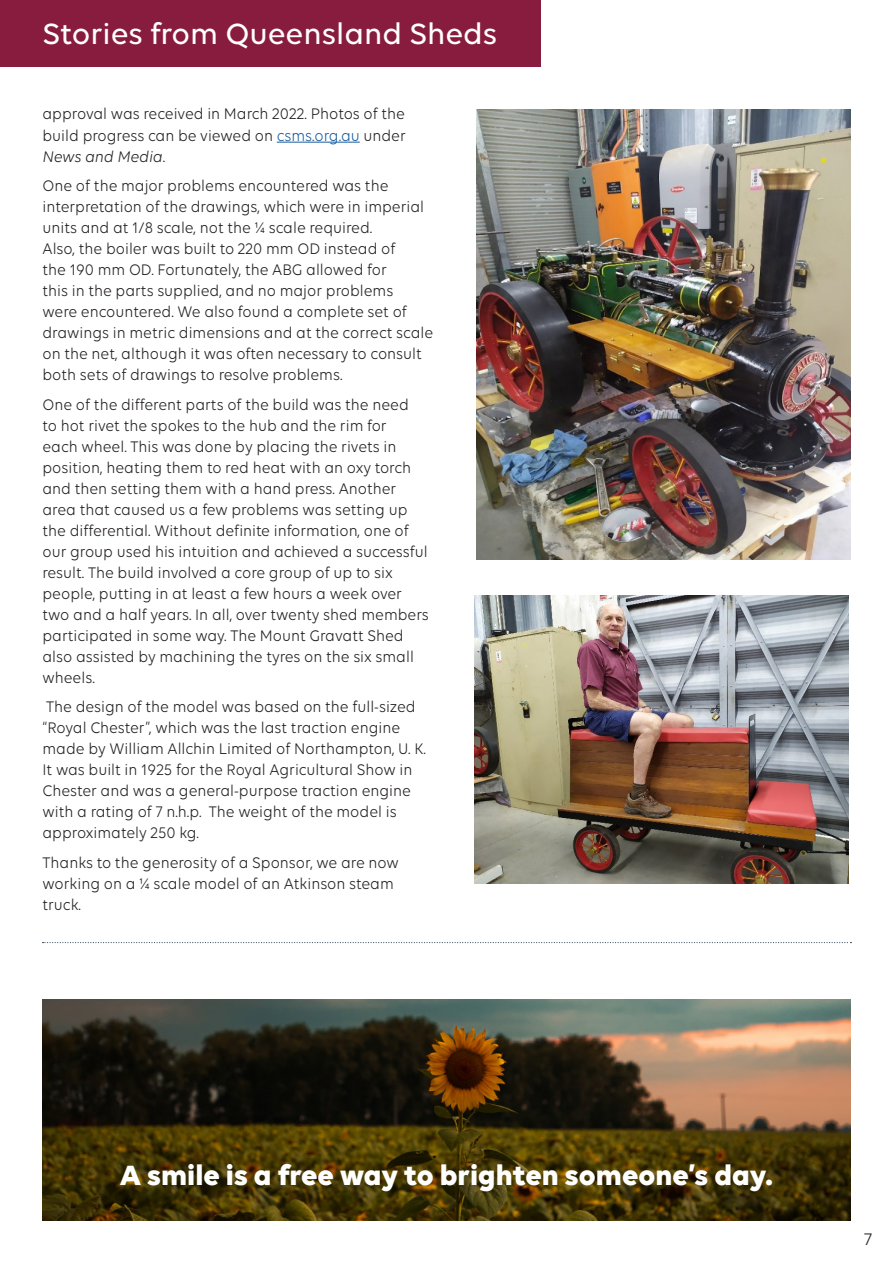
<style>
.page{position:relative;width:893px;height:1263px;background:#fff}
.page>*{position:absolute;margin:0;border:0;box-sizing:border-box;transform-origin:0 0}
.t1{font:500 31.5px "Volte";color:#fff}
.t2{font:700 30px "Volte";color:#fff}
.t3{font:18px "Volte";color:#231f20}
.t4{font:16.5px/21px "Volte";color:#231f20;scale:.93 1}
.s1{color:#175d9e}
.s2{font-style:italic}
</style>
<div class="page">
<div style="left:0;top:0;width:540px;height:66px;background:#881c3f"></div>
<hr style="left:277px;top:142px;width:83px;height:1px;background:#175d9e">
<img style="left:476px;top:109px;width:374px;height:450px">
<img style="left:475px;top:595px;width:374px;height:289px">
<img style="left:43px;top:999px;width:807px;height:221px">
<svg style="left:43px;top:942px;width:808px;height:1px"></svg>
<p class="t1" style="left:43px;top:15px;width:456px">Stories from Queensland Sheds</p>
<p class="t4" style="left:43px;top:103px;width:392px;text-align:justify">approval was received in March 2022. Photos of the build progress can be viewed on <span class="s1">csms.org.au</span> under <span class="s2">News and Media</span>.</p>
<p class="t4" style="left:43px;top:175px;width:422px">One of the major problems encountered was the interpretation of the drawings, which were in imperial units and at 1/8 scale, not the ¼ scale required.<br>Also, the boiler was built to 220 mm OD instead of<br>the 190 mm OD. Fortunately, the ABG allowed for<br>this in the parts supplied, and no major problems<br>were encountered. We also found a complete set of drawings in metric dimensions and at the correct scale on the net, although it was often necessary to consult both sets of drawings to resolve problems.</p>
<p class="t4" style="left:43px;top:393px;width:417px">One of the different parts of the build was the need<br>to hot rivet the spokes to the hub and the rim for<br>each wheel. This was done by placing the rivets in position, heating them to red heat with an oxy torch and then setting them with a hand press. Another area that caused us a few problems was setting up the differential. Without definite information, one of our group used his intuition and achieved a successful result. The build involved a core group of up to six people, putting in at least a few hours a week over two and a half years. In all, over twenty shed members participated in some way. The Mount Gravatt Shed also assisted by machining the tyres on the six small wheels.</p>
<p class="t4" style="left:43px;top:696px;width:414px">The design of the model was based on the full-sized “Royal Chester”, which was the last traction engine made by William Allchin Limited of Northampton, U. K.<br>It was built in 1925 for the Royal Agricultural Show in Chester and was a general-purpose traction engine with a rating of 7 n.h.p. The weight of the model is approximately 250 kg.</p>
<p class="t4" style="left:43px;top:851px;width:385px">Thanks to the generosity of a Sponsor, we are now working on a ¼ scale model of an Atkinson steam truck.</p>
<p class="t2" style="left:120px;top:1157px;width:655px">A smile is a free way to brighten someone’s day.</p>
<p class="t3" style="left:864px;top:1228px;width:10px">7</p>
</div>
